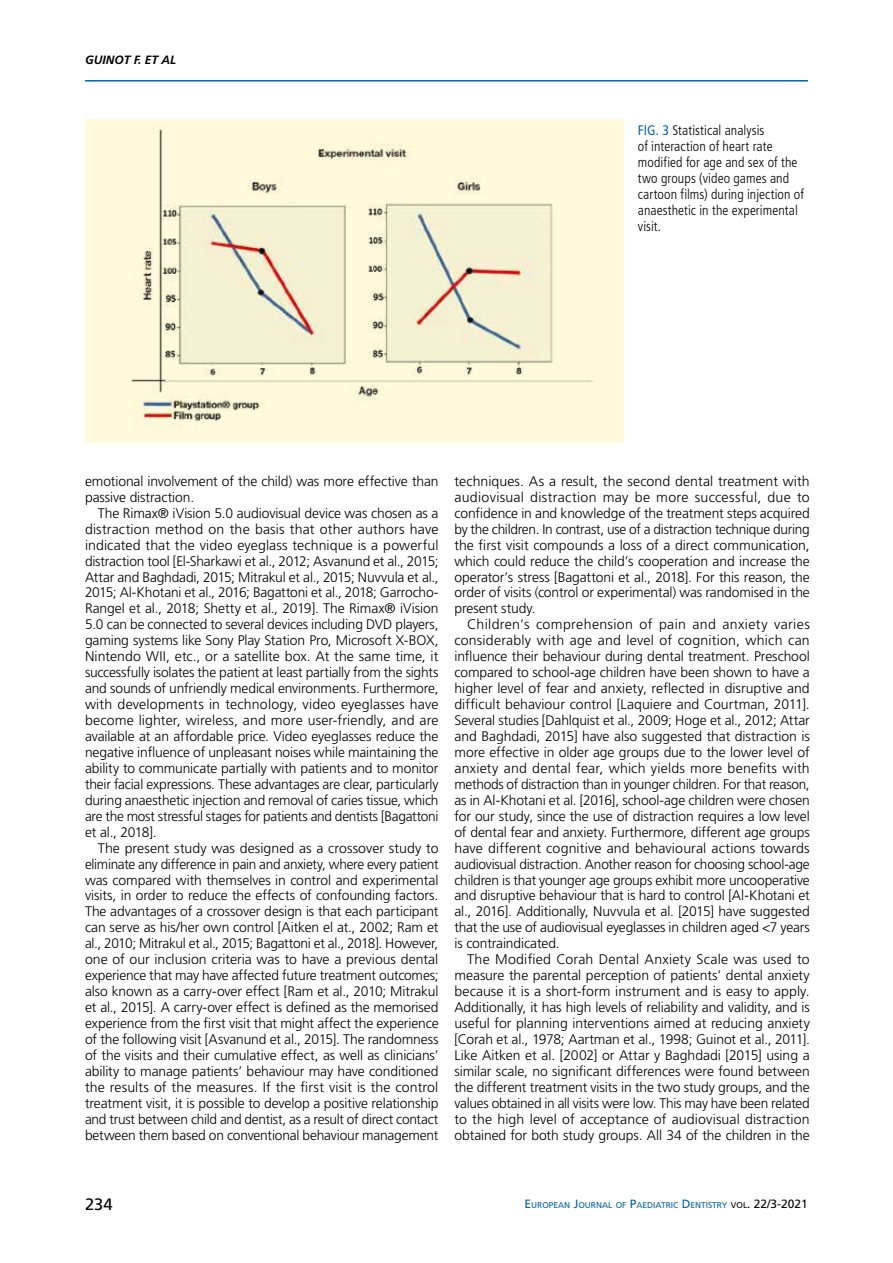
<style>
.page{position:relative;width:893px;height:1263px;background:#fff}
.page>*{position:absolute;margin:0;border:0;box-sizing:border-box;transform-origin:0 0}
.t1{font:16.5px "Frutiger LT Std";color:#000}
.t2{font:300 13.8px/15.9px "Frutiger LT Std";letter-spacing:-.01em;color:#000;text-align:justify}
.t3{font:300 condensed 13.8px/15.9px "Frutiger LT Std";letter-spacing:.005em;color:#000}
.t4{font:italic 700 12px "Frutiger LT Std";color:#000}
.t5{font:8.4px "Frutiger LT Std";color:#0063a5}
.s1{font-weight:400;color:#0063a5}
.s2{font-size:12px}
.s3{color:#000}
.s4{font-size:12px;color:#000}
</style>
<div class="page">
<hr style="left:85px;top:80px;width:723px;height:2px;background:#0063a5">
<img style="left:85px;top:119px;width:538px;height:324px">
<p class="t4" style="left:85px;top:53px;width:93px">GUINOT F. ET AL</p>
<p class="t3" style="left:638px;top:122px;width:168px"><span class="s1">FIG. 3</span> Statistical analysis<br>of interaction of heart rate modified for age and sex of the two groups (video games and cartoon films) during injection of anaesthetic in the experimental visit.</p>
<p class="t2" style="left:85px;top:473px;width:355px">emotional involvement of the child) was more effective than passive distraction.</p>
<p class="t2" style="left:85px;top:505px;width:355px;text-indent:13px">The Rimax® iVision 5.0 audiovisual device was chosen as a distraction method on the basis that other authors have indicated that the video eyeglass technique is a powerful distraction tool [El-Sharkawi et al., 2012; Asvanund et al., 2015; Attar and Baghdadi, 2015; Mitrakul et al., 2015; Nuvvula et al., 2015; Al-Khotani et al., 2016; Bagattoni et al., 2018; Garrocho-Rangel et al., 2018; Shetty et al., 2019]. The Rimax® iVision 5.0 can be connected to several devices including DVD players, gaming systems like Sony Play Station Pro, Microsoft X-BOX, Nintendo WII, etc., or a satellite box. At the same time, it successfully isolates the patient at least partially from the sights and sounds of unfriendly medical environments. Furthermore, with developments in technology, video eyeglasses have become lighter, wireless, and more user-friendly, and are available at an affordable price. Video eyeglasses reduce the negative influence of unpleasant noises while maintaining the ability to communicate partially with patients and to monitor their facial expressions. These advantages are clear, particularly during anaesthetic injection and removal of caries tissue, which are the most stressful stages for patients and dentists [Bagattoni et al., 2018].</p>
<p class="t2" style="left:85px;top:840px;width:355px;text-indent:13px">The present study was designed as a crossover study to eliminate any difference in pain and anxiety, where every patient was compared with themselves in control and experimental visits, in order to reduce the effects of confounding factors.<br>The advantages of a crossover design is that each participant can serve as his/her own control [Aitken el at., 2002; Ram et al., 2010; Mitrakul et al., 2015; Bagattoni et al., 2018]. However, one of our inclusion criteria was to have a previous dental experience that may have affected future treatment outcomes; also known as a carry-over effect [Ram et al., 2010; Mitrakul et al., 2015]. A carry-over effect is defined as the memorised experience from the first visit that might affect the experience of the following visit [Asvanund et al., 2015]. The randomness of the visits and their cumulative effect, as well as clinicians’ ability to manage patients’ behaviour may have conditioned the results of the measures. If the first visit is the control treatment visit, it is possible to develop a positive relationship and trust between child and dentist, as a result of direct contact between them based on conventional behaviour management</p>
<p class="t2" style="left:454px;top:473px;width:357px">techniques. As a result, the second dental treatment with audiovisual distraction may be more successful, due to confidence in and knowledge of the treatment steps acquired by the children. In contrast, use of a distraction technique during the first visit compounds a loss of a direct communication, which could reduce the child’s cooperation and increase the operator’s stress [Bagattoni et al., 2018]. For this reason, the order of visits (control or experimental) was randomised in the present study.</p>
<p class="t2" style="left:454px;top:617px;width:357px;text-indent:13px">Children’s comprehension of pain and anxiety varies considerably with age and level of cognition, which can influence their behaviour during dental treatment. Preschool compared to school-age children have been shown to have a higher level of fear and anxiety, reflected in disruptive and difficult behaviour control [Laquiere and Courtman, 2011].<br>Several studies [Dahlquist et al., 2009; Hoge et al., 2012; Attar and Baghdadi, 2015] have also suggested that distraction is more effective in older age groups due to the lower level of anxiety and dental fear, which yields more benefits with methods of distraction than in younger children. For that reason, as in Al-Khotani et al. [2016], school-age children were chosen for our study, since the use of distraction requires a low level of dental fear and anxiety. Furthermore, different age groups have different cognitive and behavioural actions towards audiovisual distraction. Another reason for choosing school-age children is that younger age groups exhibit more uncooperative and disruptive behaviour that is hard to control [Al-Khotani et al., 2016]. Additionally, Nuvvula et al. [2015] have suggested that the use of audiovisual eyeglasses in children aged &lt;7 years is contraindicated.</p>
<p class="t2" style="left:454px;top:952px;width:357px;text-indent:13px">The Modified Corah Dental Anxiety Scale was used to measure the parental perception of patients’ dental anxiety because it is a short-form instrument and is easy to apply.<br>Additionally, it has high levels of reliability and validity, and is useful for planning interventions aimed at reducing anxiety [Corah et al., 1978; Aartman et al., 1998; Guinot et al., 2011].<br>Like Aitken et al. [2002] or Attar y Baghdadi [2015] using a similar scale, no significant differences were found between the different treatment visits in the two study groups, and the values obtained in all visits were low. This may have been related to the high level of acceptance of audiovisual distraction obtained for both study groups. All 34 of the children in the</p>
<p class="t1" style="left:85px;top:1194px;width:29px">234</p>
<p class="t5" style="left:524px;top:1200px;width:285px"><span class="s2">E</span>UROPEAN <span class="s2">J</span>OURNAL OF <span class="s2">P</span>AE DIATRIC <span class="s2">D</span> E NTISTRY <span class="s3">VOL</span><span class="s4">. 22/3-2021</span></p>
</div>
